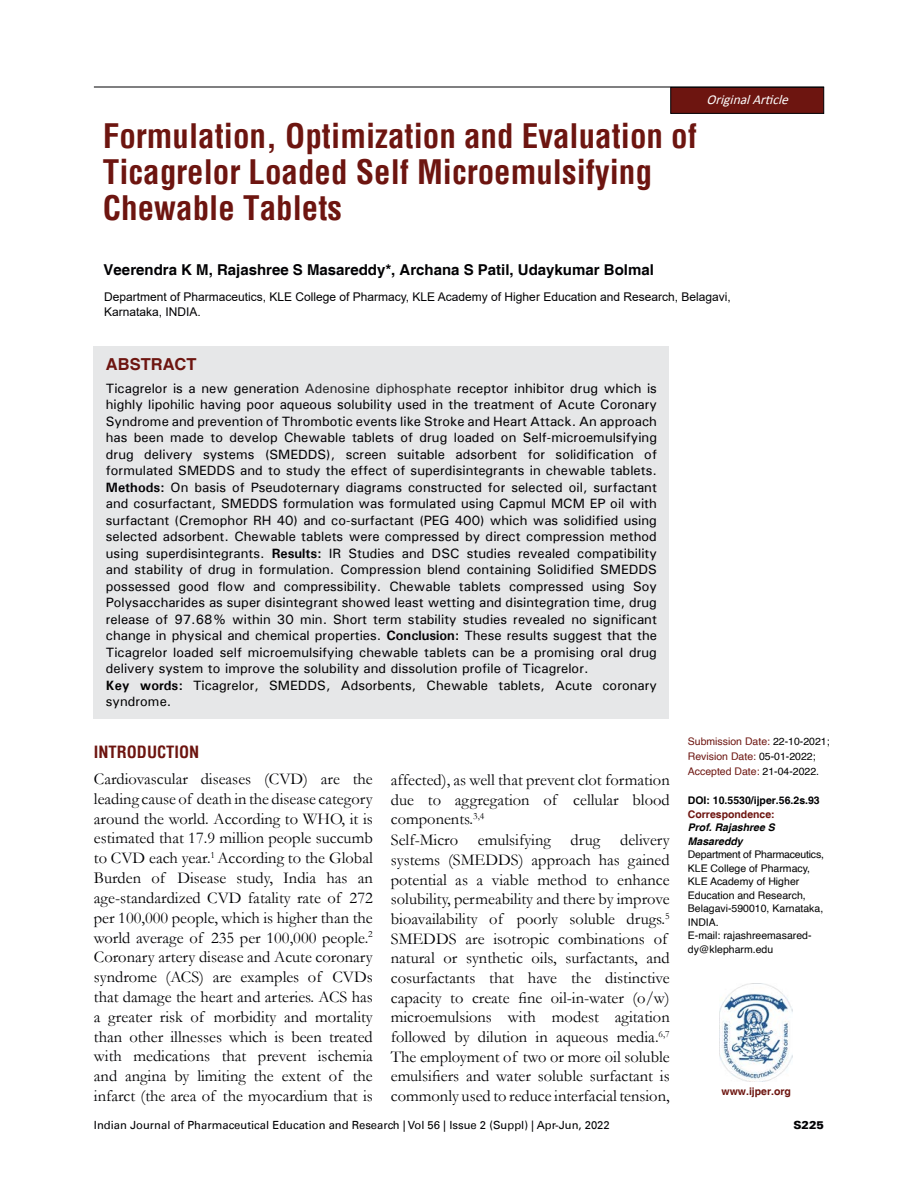
<style>
.page{position:relative;width:918px;height:1188px;background:#fff}
.page>*{position:absolute;margin:0;border:0;box-sizing:border-box;transform-origin:0 0}
.t1{font:700 condensed 33px/36px "Helvetica";color:#6d1510}
.t2{font:16.5px/19.8px "Garamond";color:#010003;text-align:justify}
.t3{font:700 condensed 16.5px "Helvetica";color:#6d1510}
.t4{font:700 16.5px "Helvetica";color:#6d1510}
.t5{font:700 15px "Helvetica";color:#010003}
.t6{font:500 13.5px/16.5px "Univers";color:#010003}
.t7{font:italic 13.5px "Calibri";color:#fff}
.t8{font:12px/15px "Arial";color:#010003}
.t9{font:11.25px "Univers LT";color:#010003}
.t10{font:900 11.25px "Univers LT";color:#010003}
.t11{font:10.5px/13.5px "Helvetica";color:#000}
.t12{font:10.5px/15px "Helvetica";color:#6d1510}
.t13{font:700 10.5px/13.5px "Helvetica";color:#010003}
.t14{font:italic 700 10.5px/13.5px "Helvetica";color:#000}
.t15{font:700 10.5px "Helvetica";color:#6d1510}
.s1{color:#202124}
.s2{font-weight:700}
.s3{font-weight:700;color:#000}
.s4{color:#000}
.s5{color:#6d1510}
</style>
<div class="page">
<hr style="left:94px;top:87px;width:730px;height:1px;background:#010003">
<div style="left:670px;top:87px;width:154px;height:27px;background:#6d1510;border:1px solid #010003"></div>
<img style="left:720px;top:984px;width:73px;height:98px">
<div style="left:94px;top:346px;width:575px;height:372px;background:#e6e7e8"></div>
<h1 class="t1" style="left:103px;top:118px;width:596px">Formulation, Optimization and Evaluation of<br>Ticagrelor Loaded Self Microemulsifying<br>Chewable Tablets</h1>
<p class="t7" style="left:706px;top:91px;width:88px">OriginalArticle</p>
<p class="t5" style="left:104px;top:261px;width:552px">Veerendra K M, Rajashree S Masareddy*, Archana S Patil, Udaykumar Bolmal</p>
<p class="t8" style="left:104px;top:289px;width:628px">Department of Pharmaceutics, KLE College of Pharmacy, KLE Academy of Higher Education and Research, Belagavi,<br>Karnataka, INDIA.</p>
<p class="t4" style="left:106px;top:355px;width:92px">ABSTRACT</p>
<p class="t6" style="left:106px;top:380px;width:553px">Ticagrelor is a new generation <span class="s1">Adenosine diphosphate</span> receptor inhibitor drug which is highly lipohilic having poor aqueous solubility used in the treatment of Acute Coronary Syndrome and prevention of Thrombotic events like Stroke and Heart Attack. An approach has been made to develop Chewable tablets of drug loaded on Self-microemulsifying drug delivery systems (SMEDDS), screen suitable adsorbent for solidification of formulated SMEDDS and to study the effect of superdisintegrants in chewable tablets.<br><span class="s2">Methods:</span> On basis of Pseudoternary diagrams constructed for selected oil, surfactant and cosurfactant, SMEDDS formulation was formulated using Capmul MCM EP oil with surfactant (Cremophor RH 40) and co-surfactant (PEG 400) which was solidified using selected adsorbent. Chewable tablets were compressed by direct compression method using superdisintegrants. <span class="s2">Results:</span> IR Studies and DSC studies revealed compatibility and stability of drug in formulation. Compression blend containing Solidified SMEDDS possessed good flow and compressibility. Chewable tablets compressed using Soy Polysaccharides as super disintegrant showed least wetting and disintegration time, drug release of 97.68% within 30 min. Short term stability studies revealed no significant change in physical and chemical properties. <span class="s2">Conclusion:</span> These results suggest that the Ticagrelor loaded self microemulsifying chewable tablets can be a promising oral drug delivery system to improve the solubility and dissolution profile of Ticagrelor.<br><span class="s3">Key words:</span> <span class="s4">Ticagrelor, SMEDDS, Adsorbents, Chewable tablets, Acute coronary syndrome.</span></p>
<p class="t3" style="left:94px;top:741px;width:107px">INTRODUCTION</p>
<p class="t2" style="left:94px;top:769px;width:280px">Cardiovascular diseases (CVD) are the leading cause of death in the disease category around the world. According to WHO, it is estimated that 17.9 million people succumb to CVD each year.<sup>1</sup> According to the Global Burden of Disease study, India has an age-standardized CVD fatality rate of 272 per 100,000 people, which is higher than the world average of 235 per 100,000 people.<sup>2<br></sup>Coronary artery disease and Acute coronary syndrome (ACS) are examples of CVDs that damage the heart and arteries. ACS has a greater risk of morbidity and mortality than other illnesses which is been treated with medications that prevent ischemia and angina by limiting the extent of the infarct (the area of the myocardium that is</p>
<p class="t2" style="left:391px;top:770px;width:280px">affected), as well that prevent clot formation due to aggregation of cellular blood components.<sup>3,4</sup></p>
<p class="t2" style="left:391px;top:830px;width:280px;text-align:left">Self-Micro emulsifying drug delivery systems (SMEDDS) approach has gained potential as a viable method to enhance solubility, permeability and there by impro<span class="s4">ve bioavailability of poorly soluble drugs.</span><sup>5<br></sup>SMEDDS are isotropic combinations of natural or synthetic oils, surfactants, and cosurfactants that have the distinctive capacity to create fine oil-in-water (o/w) microemulsions with modest agitation followed by dilution in aqueous media.<sup>6,7<br></sup>The employment of two or more oil soluble emulsifiers and water soluble surfactant is commonly used to reduce interfacial tension,</p>
<p class="t12" style="left:688px;top:734px;width:143px">Submission Date: <span class="s4">22-10-2021;<br></span>Revision Date: <span class="s4">05-01-2022;<br></span>Accepted Date: <span class="s4">21-04-2022.</span></p>
<p class="t13" style="left:688px;top:795px;width:133px"><span class="s4">DOI:</span> 10.5530/ijper.56.2s.93<br><span class="s5">Correspondence:</span></p>
<p class="t14" style="left:688px;top:821px;width:88px">Prof. Rajashree S<br>Masareddy</p>
<p class="t11" style="left:688px;top:848px;width:138px">Department of Pharmaceutics,<br>KLE College of Pharmacy,<br>KLE Academy of Higher<br>Education and Research,<br>Belagavi-590010, Karnataka,<br>INDIA.<br>E-mail: rajashreemasared&shy;dy@klepharm.edu</p>
<p class="t15" style="left:722px;top:1085px;width:71px">www.ijper.org</p>
<p class="t9" style="left:94px;top:1118px;width:517px">Indian Journal of Pharmaceutical Education and Research | Vol 56 | Issue 2 (Suppl) | Apr-Jun, 2022</p>
<p class="t10" style="left:793px;top:1118px;width:32px">S225</p>
</div>
